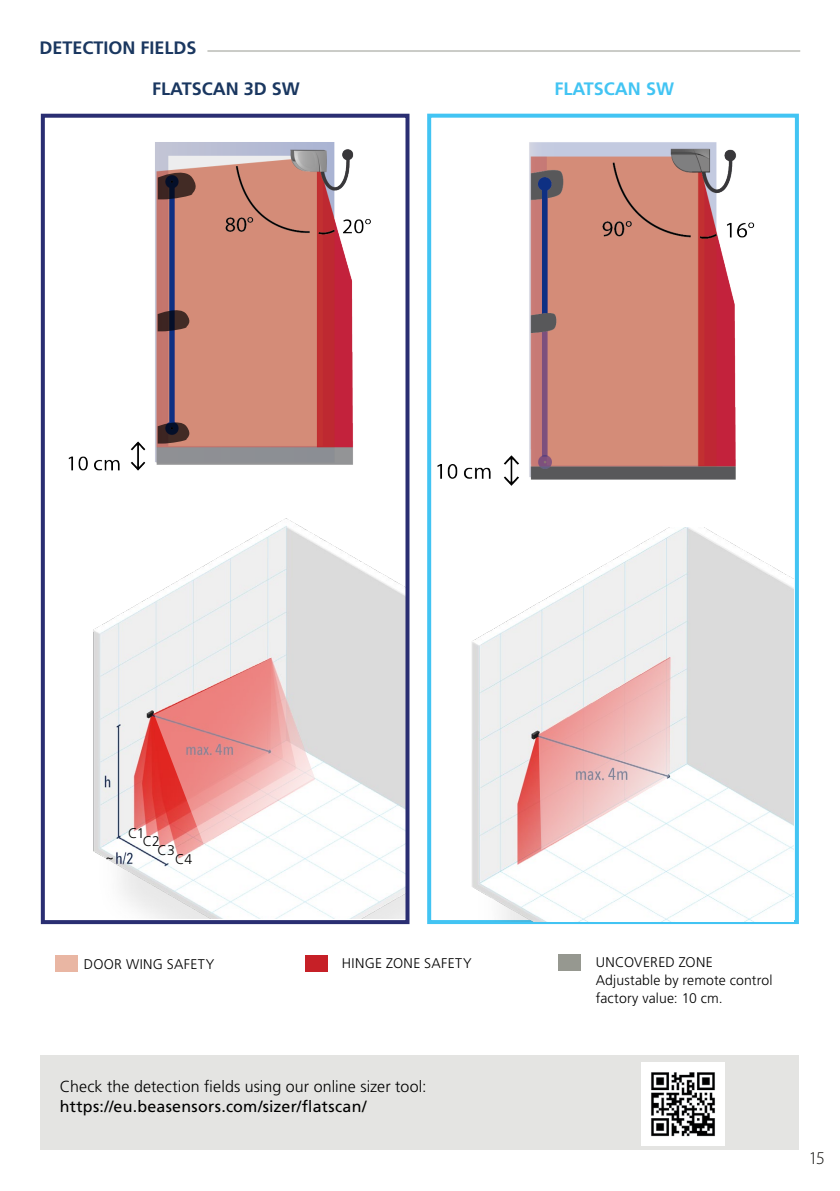
<style>
.page{position:relative;width:840px;height:1191px;background:#fff}
.page>*{position:absolute;margin:0;border:0;box-sizing:border-box;transform-origin:0 0}
.t1{font:700 18px "Frutiger LT Std";color:#1a3760}
.t2{font:700 18px "Frutiger LT Std";color:#42c4f3}
.t3{font:300 18px "Myriad Pro";color:#0c0c09}
.t4{font:300 16px "Frutiger LT Std";letter-spacing:.005em;color:#000}
.t5{font:16px "Frutiger LT Std";letter-spacing:.015em;color:#000}
.t6{font:300 14px/18px "Frutiger LT Std";letter-spacing:.015em;color:#000}
</style>
<div class="page">
<img style="left:40px;top:510px;width:364px;height:409px">
<div style="left:427px;top:114px;width:371px;height:810px;border:4px solid #42c4f3"></div>
<img style="left:430px;top:527px;width:363px;height:394px">
<svg style="left:154px;top:658px;width:160px;height:186px"></svg>
<svg style="left:538px;top:658px;width:131px;height:192px"></svg>
<img style="left:68px;top:142px;width:303px;height:329px">
<div style="left:41px;top:114px;width:368px;height:810px;border:4px solid #2a2e72"></div>
<img style="left:437px;top:118px;width:362px;height:409px">
<div style="left:305px;top:955px;width:23px;height:16px;background:#c62027"></div>
<div style="left:558px;top:954px;width:23px;height:17px;background:#969890"></div>
<div style="left:40px;top:1055px;width:758px;height:95px;background:#e4e4e2"></div>
<img style="left:641px;top:1062px;width:83px;height:83px">
<svg style="left:158px;top:171px;width:39px;height:28px"></svg>
<svg style="left:157px;top:308px;width:34px;height:23px"></svg>
<svg style="left:157px;top:420px;width:34px;height:23px"></svg>
<div style="left:55px;top:955px;width:22px;height:17px;background:#e9b6a3"></div>
<hr style="left:207px;top:50px;width:592px;height:2px;background:#969890">
<p class="t1" style="left:39px;top:37px;width:159px">DETECTION FIELDS</p>
<p class="t1" style="left:152px;top:78px;width:149px">FLATSCAN 3D SW</p>
<p class="t2" style="left:554px;top:78px;width:121px">FLATSCAN SW</p>
<p class="t6" style="left:105px;top:848px;width:10px">~</p>
<p class="t6" style="left:128px;top:825px;width:18px">C1</p>
<p class="t6" style="left:143px;top:832px;width:19px">C2</p>
<p class="t6" style="left:157px;top:841px;width:19px">C3</p>
<p class="t6" style="left:175px;top:850px;width:18px">C4</p>
<p class="t6" style="left:84px;top:955px;width:132px">DOOR WING SAFETY</p>
<p class="t6" style="left:342px;top:954px;width:131px">HINGE ZONE SAFETY</p>
<p class="t6" style="left:595px;top:953px;width:178px">UNCOVERED ZONE<br>Adjustable by remote control factory value: 10 cm.</p>
<p class="t4" style="left:60px;top:1077px;width:368px">Check the detection fields using our online sizer tool:</p>
<p class="t5" style="left:60px;top:1096px;width:308px">https://eu.beasensors.com/sizer/flatscan/</p>
<p class="t3" style="left:808px;top:1147px;width:18px">15</p>
</div>
